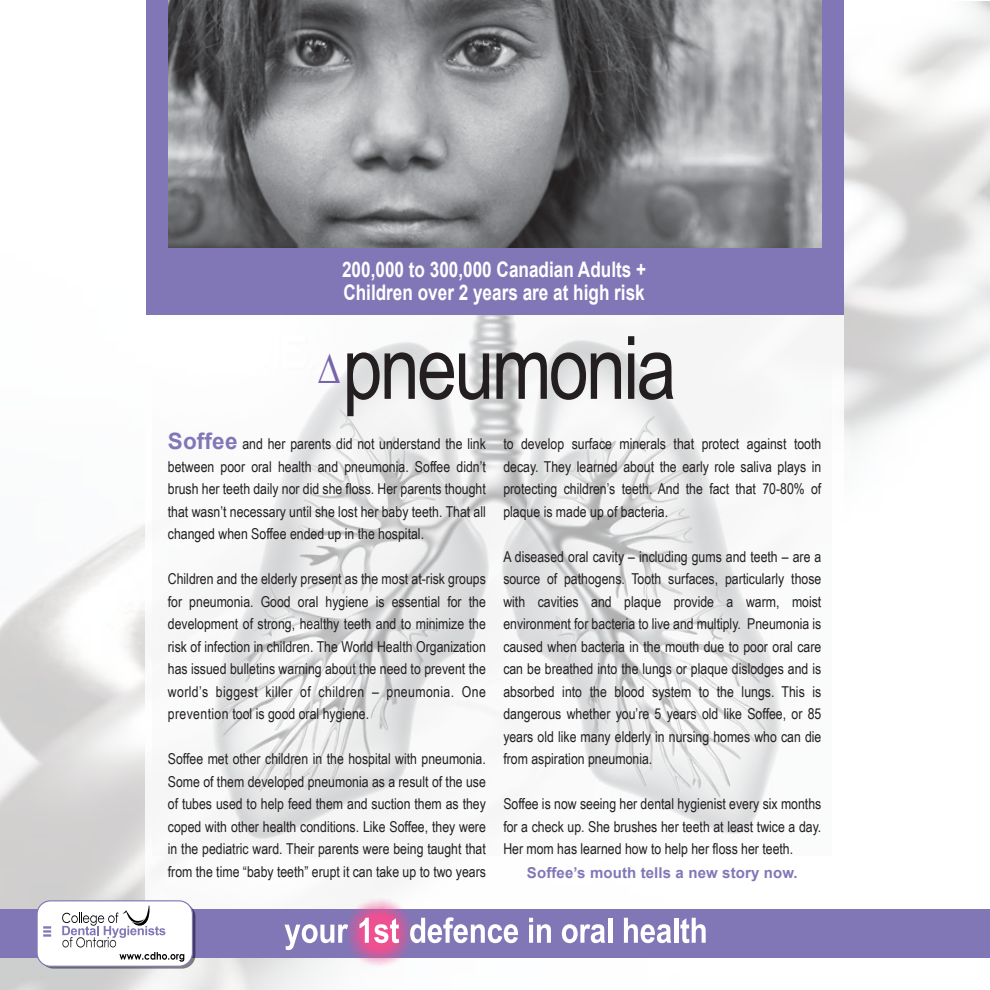
<style>
.page{position:relative;width:990px;height:990px;background:#fff}
.page>*{position:absolute;margin:0;border:0;box-sizing:border-box;transform-origin:0 0}
.t1{font:87.5px "Arial Narrow";letter-spacing:-.03em;color:#231f20}
.t2{font:700 21.5px/23.2px "Arial";color:#fff;scale:.8 1}
.t3{font:15px/22.5px "Arial Narrow";color:#231f20;text-align:justify}
.t4{font:700 15px "Arial";letter-spacing:.01em;color:#8177b7}
.s1{font-family:"Arial";font-weight:700;font-size:22.5px;color:#8177b7}
</style>
<div class="page">
<div style="left:0;top:909px;width:990px;height:49px;background:#8177b7"></div>
<img style="left:278px;top:855px;width:184px;height:135px">
<svg style="left:285px;top:924px;width:63px;height:26px"></svg>
<svg style="left:360px;top:918px;width:39px;height:25px"></svg>
<svg style="left:410px;top:917px;width:108px;height:26px"></svg>
<svg style="left:529px;top:918px;width:22px;height:25px"></svg>
<svg style="left:562px;top:924px;width:43px;height:19px"></svg>
<hr style="left:608px;top:918px;width:4px;height:25px;background:#fff">
<svg style="left:624px;top:918px;width:47px;height:25px"></svg>
<hr style="left:674px;top:918px;width:4px;height:25px;background:#fff">
<svg style="left:680px;top:918px;width:26px;height:25px"></svg>
<div style="left:146px;top:0;width:698px;height:315px;background:#8177b7"></div>
<img style="left:178px;top:316px;width:653px;height:539px">
<img style="left:169px;top:0;width:652px;height:247px">
<svg style="left:40px;top:903px;width:155px;height:66px"></svg>
<div style="left:37px;top:901px;width:155px;height:65px;background:#fff;border-radius:14px"></div>
<div style="left:36px;top:900px;width:157px;height:67px;border:1px solid #8177b7;border-radius:14px"></div>
<svg style="left:43px;top:926px;width:8px;height:11px"></svg>
<svg style="left:62px;top:906px;width:122px;height:56px"></svg>
<h2 class="t2" style="left:342px;top:258px;width:382px">200,000 to 300,000 Canadian Adults +<br>Children over 2 years are at high risk</h2>
<h1 class="t1" style="left:318px;top:304px;width:360px"><sup>∆</sup>pneumonia</h1>
<p class="t3" style="left:168px;top:432px;width:320px"><span class="s1">Soffee</span> and her parents did not understand the link between poor oral health and pneumonia. Soffee didn’t brush her teeth daily nor did she floss. Her parents thought that wasn’t necessary until she lost her baby teeth. That all changed when Soffee ended up in the hospital.</p>
<p class="t3" style="left:168px;top:567px;width:320px">Children and the elderly present as the most at-risk groups for pneumonia. Good oral hygiene is essential for the development of strong, healthy teeth and to minimize the risk of infection in children. The World Health Organization has issued bulletins warning about the need to prevent the world’s biggest killer of children – pneumonia. One prevention tool is good oral hygiene.</p>
<p class="t3" style="left:168px;top:747px;width:320px">Soffee met other children in the hospital with pneumonia.<br>Some of them developed pneumonia as a result of the use of tubes used to help feed them and suction them as they coped with other health conditions. Like Soffee, they were in the pediatric ward. Their parents were being taught that from the time “baby teeth” erupt it can take up to two years</p>
<p class="t3" style="left:503px;top:432px;width:320px">to develop surface minerals that protect against tooth decay. They learned about the early role saliva plays in protecting children’s teeth. And the fact that 70-80% of plaque is made up of bacteria.</p>
<p class="t3" style="left:503px;top:545px;width:320px">A diseased oral cavity – including gums and teeth – are a source of pathogens. Tooth surfaces, particularly those with cavities and plaque provide a warm, moist environment for bacteria to live and multiply. Pneumonia is caused when bacteria in the mouth due to poor oral care can be breathed into the lungs or plaque dislodges and is absorbed into the blood system to the lungs. This is dangerous whether you’re 5 years old like Soffee, or 85 years old like many elderly in nursing homes who can die from aspiration pneumonia.</p>
<p class="t3" style="left:503px;top:792px;width:320px">Soffee is now seeing her dental hygienist every six months for a check up. She brushes her teeth at least twice a day.<br>Her mom has learned how to help her floss her teeth.</p>
<p class="t4" style="left:527px;top:863px;width:272px">Soffee’s mouth tells a new story now.</p>
</div>
